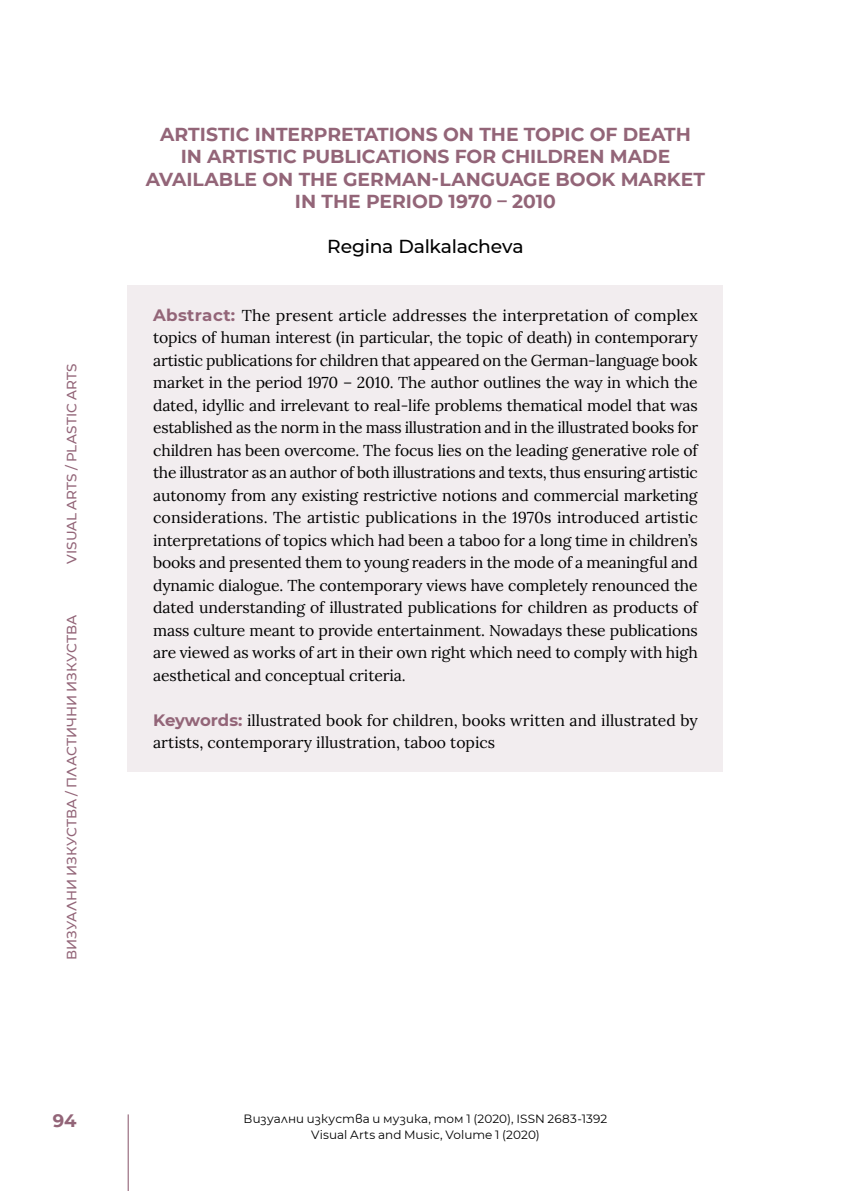
<style>
.page{position:relative;width:851px;height:1191px;background:#fff}
.page>*{position:absolute;margin:0;border:0;box-sizing:border-box;transform-origin:0 0}
.t1{font:700 18.75px/22.5px "Montserrat";color:#936578;text-align:center}
.t2{font:500 18.75px "Montserrat";letter-spacing:-.015em;color:#000}
.t3{font:700 18px "Montserrat";color:#936578}
.t4{font:15.75px/22.5px "Lora";color:#000;text-align:justify}
.t5{font:500 13.5px "Montserrat";color:#936578}
.t6{font:12px/15.8px "Montserrat";letter-spacing:.01em;color:#000;text-align:center}
.s1{font-family:"Montserrat";font-weight:700;font-size:16.5px;color:#936578}
</style>
<div class="page">
<div style="left:128px;top:285px;width:595px;height:419px;background:#f2edef"></div>
<div style="left:128px;top:690px;width:595px;height:81px;background:#f2edef"></div>
<hr style="left:128px;top:1114px;width:1px;height:77px;background:#936578">
<p class="t5" style="left:62px;top:563px;width:202px;rotate:-90deg">VISUAL ARTS / PLASTIC ARTS</p>
<p class="t5" style="left:62px;top:959px;width:346px;rotate:-90deg">ВИЗУАЛНИ ИЗКУСТВА / ПЛАСТИЧНИ ИЗКУСТВА</p>
<p class="t3" style="left:53px;top:1107px;width:25px">94</p>
<p class="t1" style="left:146px;top:122px;width:560px">ARTISTIC INTERPRETATIONS ON THE TOPIC OF DEATH<br>IN ARTISTIC PUBLICATIONS FOR CHILDREN MADE AVAILABLE ON THE GERMAN-LANGUAGE BOOK MARKET IN THE PERIOD 1970 – 2010</p>
<p class="t2" style="left:327px;top:233px;width:198px">Regina Dalkalacheva</p>
<p class="t4" style="left:153px;top:303px;width:546px"><span class="s1">Abstract:</span> The present article addresses the interpretation of complex topics of human interest (in particular, the topic of death) in contemporary artistic publications for children that appeared on the German-language book market in the period 1970 – 2010. The author outlines the way in which the dated, idyllic and irrelevant to real-life problems thematical model that was established as the norm in the mass illustration and in the illustrated books for children has been overcome. The focus lies on the leading generative role of the illustrator as an author of both illustrations and texts, thus ensuring artistic autonomy from any existing restrictive notions and commercial marketing considerations. The artistic publications in the 1970s introduced artistic interpretations of topics which had been a taboo for a long time in children’s books and presented them to young readers in the mode of a meaningful and dynamic dialogue. The contemporary views have completely renounced the dated understanding of illustrated publications for children as products of mass culture meant to provide entertainment. Nowadays these publications are viewed as works of art in their own right which need to comply with high aesthetical and conceptual criteria.</p>
<p class="t4" style="left:153px;top:708px;width:546px"><span class="s1">Keywords:</span> illustrated book for children, books written and illustrated by artists, contemporary illustration, taboo topics</p>
<p class="t6" style="left:243px;top:1110px;width:365px">Визуални изкуства и музика, том 1 (2020), ISSN 2683-1392<br>Visual Arts and Music, Volume 1 (2020)</p>
</div>
